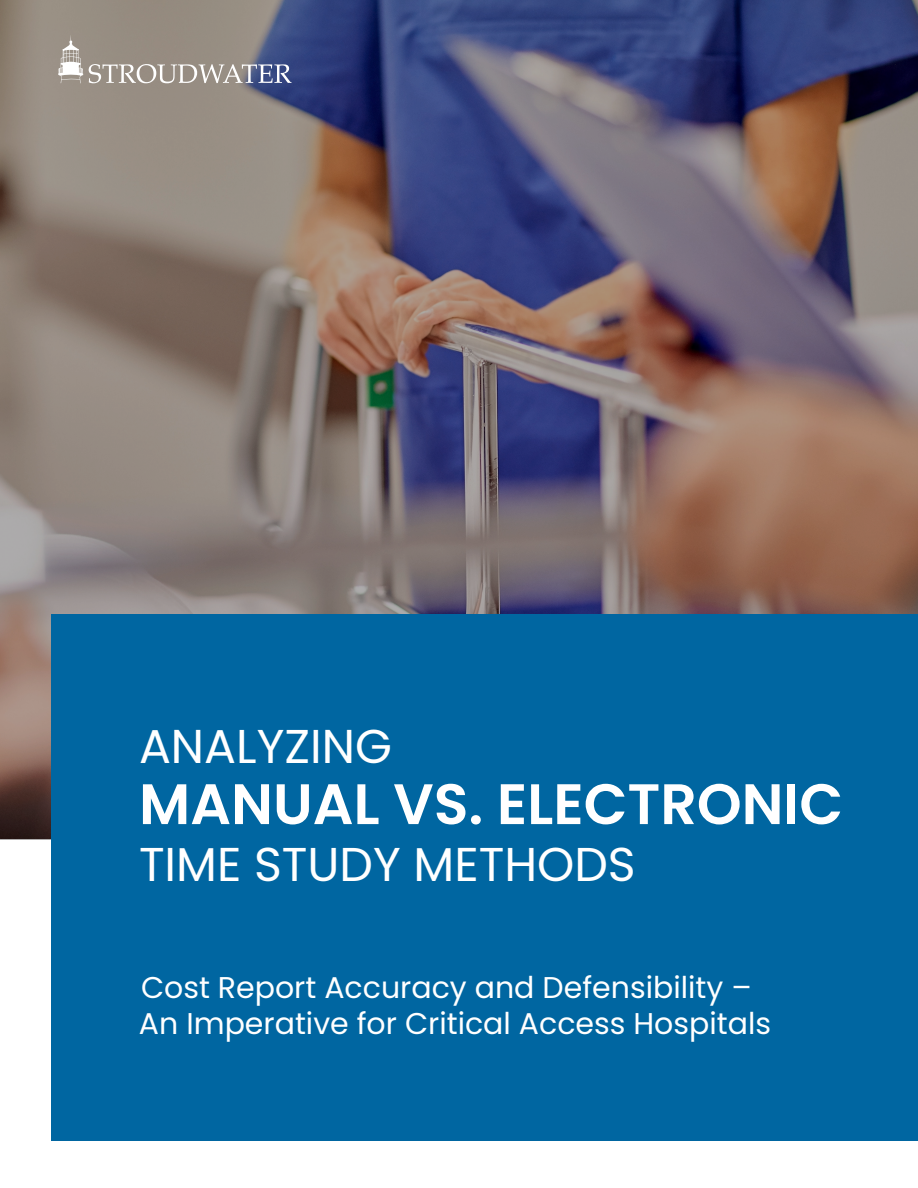
<style>
.page{position:relative;width:918px;height:1188px;background:#fff}
.page>*{position:absolute;margin:0;border:0;box-sizing:border-box;transform-origin:0 0}
.t1{font:600 57px "Poppins";color:#fff}
.t2{font:47.4px "Poppins";color:#fff}
.t3{font:30px/36px "Poppins";color:#fff}
</style>
<div class="page">
<img style="left:0;top:0;width:918px;height:840px">
<div style="left:52px;top:614px;width:866px;height:527px;background:#0066a1"></div>
<svg style="left:89px;top:64px;width:202px;height:19px"></svg>
<svg style="left:58px;top:34px;width:25px;height:49px"></svg>
<h2 class="t2" style="left:139px;top:719px;width:255px">ANALYZING</h2>
<h1 class="t1" style="left:139px;top:771px;width:706px">MANUAL VS. ELECTRONIC</h1>
<h2 class="t2" style="left:139px;top:837px;width:498px">TIME STUDY METHODS</h2>
<p class="t3" style="left:139px;top:970px;width:634px">Cost Report Accuracy and Defensibility –<br>An Imperative for Critical Access Hospitals</p>
</div>
